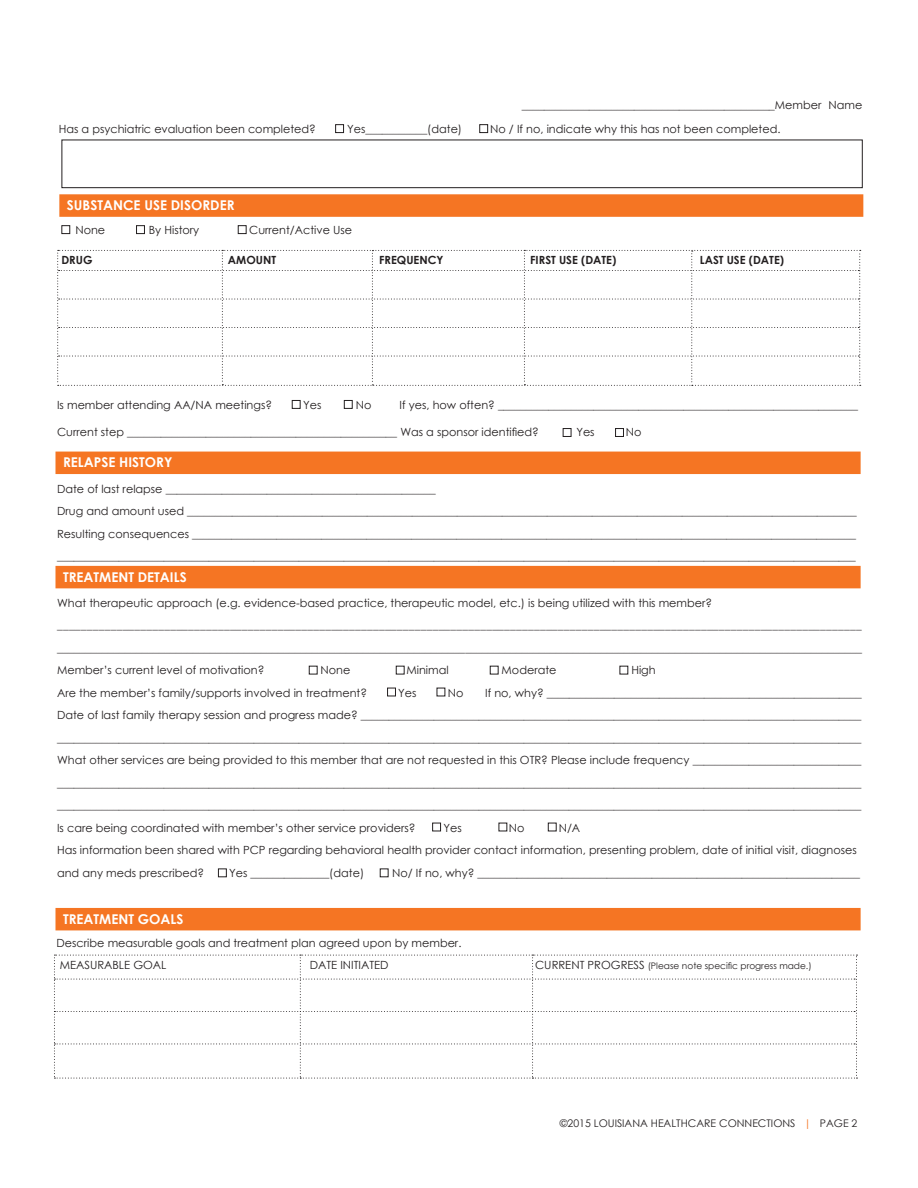
<style>
.page{position:relative;width:918px;height:1188px;background:#fff}
.page>*{position:absolute;margin:0;border:0;box-sizing:border-box;transform-origin:0 0}
.block_headline{font:700 13.5px "Century Gothic";color:#fff}
.body_text{font:11.25px/22.5px "Century Gothic";color:#231f20}
.t1{font:700 11.25px "Century Gothic";color:#231f20}
.block_headline-2{font:10.5px "Century Gothic";color:#231f20}
.t2{font:9px "Century Gothic";color:#231f20}
.s1{font-size:11.25px}
.s2{color:#f57523}
</style>
<div class="page">
<div style="left:59px;top:194px;width:804px;height:23px;background:#f57523"></div>
<div style="left:56px;top:452px;width:805px;height:22px;background:#f57523"></div>
<div style="left:56px;top:566px;width:805px;height:22px;background:#f57523"></div>
<div style="left:56px;top:908px;width:805px;height:22px;background:#f57523"></div>
<div style="left:61px;top:140px;width:802px;height:48px;border:1px solid #231f20"></div>
<svg style="left:57px;top:250px;width:804px;height:136px"></svg>
<div style="left:335px;top:124px;width:9px;height:9px;border:1px solid #231f20"></div>
<div style="left:292px;top:400px;width:9px;height:9px;border:1px solid #231f20"></div>
<div style="left:563px;top:428px;width:8px;height:9px;border:1px solid #231f20"></div>
<div style="left:615px;top:428px;width:9px;height:9px;border:1px solid #231f20"></div>
<div style="left:344px;top:400px;width:9px;height:9px;border:1px solid #231f20"></div>
<div style="left:61px;top:225px;width:9px;height:9px;border:1px solid #231f20"></div>
<div style="left:136px;top:225px;width:9px;height:9px;border:1px solid #231f20"></div>
<div style="left:238px;top:225px;width:9px;height:9px;border:1px solid #231f20"></div>
<div style="left:479px;top:124px;width:9px;height:9px;border:1px solid #231f20"></div>
<div style="left:309px;top:666px;width:9px;height:8px;border:1px solid #231f20"></div>
<div style="left:396px;top:666px;width:9px;height:8px;border:1px solid #231f20"></div>
<div style="left:432px;top:823px;width:9px;height:8px;border:1px solid #231f20"></div>
<div style="left:218px;top:869px;width:9px;height:8px;border:1px solid #231f20"></div>
<div style="left:387px;top:688px;width:9px;height:8px;border:1px solid #231f20"></div>
<div style="left:548px;top:823px;width:9px;height:8px;border:1px solid #231f20"></div>
<svg style="left:54px;top:955px;width:803px;height:124px"></svg>
<p class="body_text" style="left:522px;top:93px;width:342px">_____________________________________________Member Name</p>
<p class="body_text" style="left:59px;top:117px;width:259px">Has a psychiatric evaluation been completed?</p>
<p class="body_text" style="left:347px;top:117px;width:117px">Yes___________(date)</p>
<p class="body_text" style="left:490px;top:117px;width:292px">No / If no, indicate why this has not been completed.</p>
<p class="block_headline" style="left:67px;top:195px;width:169px">SUBSTANCE USE DISORDER</p>
<p class="body_text" style="left:75px;top:218px;width:31px">None</p>
<p class="body_text" style="left:149px;top:218px;width:52px">By History</p>
<p class="body_text" style="left:249px;top:218px;width:105px">Current/Active Use</p>
<p class="t1" style="left:61px;top:251px;width:33px">DRUG</p>
<p class="t1" style="left:228px;top:251px;width:50px">AMOUNT</p>
<p class="t1" style="left:379px;top:251px;width:66px">FREQUENCY</p>
<p class="t1" style="left:530px;top:252px;width:88px">FIRST USE (DATE)</p>
<p class="t1" style="left:700px;top:252px;width:86px">LAST USE (DATE)</p>
<p class="body_text" style="left:57px;top:393px;width:216px">Is member attending AA/NA meetings?</p>
<p class="body_text" style="left:303px;top:393px;width:20px">Yes</p>
<p class="body_text" style="left:356px;top:393px;width:17px">No</p>
<p class="body_text" style="left:400px;top:393px;width:460px">If yes, how often? ________________________________________________________________</p>
<p class="body_text" style="left:57px;top:420px;width:483px">Current step ________________________________________________ Was a sponsor identified?</p>
<p class="body_text" style="left:576px;top:420px;width:20px">Yes</p>
<p class="body_text" style="left:626px;top:420px;width:17px">No</p>
<p class="block_headline" style="left:63px;top:452px;width:111px">RELAPSE HISTORY</p>
<p class="body_text" style="left:57px;top:477px;width:380px">Date of last relapse ________________________________________________</p>
<p class="body_text" style="left:57px;top:500px;width:801px">Drug and amount used _______________________________________________________________________________________________________________________</p>
<p class="body_text" style="left:57px;top:522px;width:800px">Resulting consequences ______________________________________________________________________________________________________________________</p>
<p class="body_text" style="left:57px;top:545px;width:800px">______________________________________________________________________________________________________________________________________________</p>
<p class="body_text" style="left:57px;top:591px;width:657px">What therapeutic approach (e.g. evidence-based practice, therapeutic model, etc.) is being utilized with this member?</p>
<p class="body_text" style="left:57px;top:614px;width:806px">_______________________________________________________________________________________________________________________________________</p>
<p class="body_text" style="left:57px;top:636px;width:807px">______________________________________________________________________________________________________________________________________________</p>
<p class="body_text" style="left:57px;top:659px;width:209px">Member’s current level of motivation?</p>
<p class="body_text" style="left:321px;top:659px;width:31px">None</p>
<p class="body_text" style="left:406px;top:659px;width:44px">Minimal</p>
<p class="body_text" style="left:502px;top:659px;width:56px">Moderate</p>
<p class="body_text" style="left:631px;top:659px;width:26px">High</p>
<p class="body_text" style="left:57px;top:681px;width:312px">Are the member’s family/supports involved in treatment?</p>
<p class="body_text" style="left:398px;top:681px;width:20px">Yes</p>
<p class="body_text" style="left:448px;top:681px;width:17px">No</p>
<p class="body_text" style="left:485px;top:681px;width:378px">If no, why? ________________________________________________________</p>
<p class="body_text" style="left:57px;top:704px;width:806px">Date of last family therapy session and progress made? _________________________________________________________________________________________</p>
<p class="body_text" style="left:57px;top:726px;width:806px">_______________________________________________________________________________________________________________________________________________</p>
<p class="body_text" style="left:57px;top:749px;width:806px">What other services are being provided to this member that are not requested in this OTR? Please include frequency ______________________________</p>
<p class="body_text" style="left:57px;top:771px;width:806px">_______________________________________________________________________________________________________________________________________________</p>
<p class="body_text" style="left:57px;top:794px;width:806px">_______________________________________________________________________________________________________________________________________________</p>
<p class="body_text" style="left:57px;top:816px;width:360px">Is care being coordinated with member’s other service providers?</p>
<p class="body_text" style="left:444px;top:816px;width:20px">Yes</p>
<p class="body_text" style="left:509px;top:816px;width:17px">No</p>
<p class="body_text" style="left:559px;top:816px;width:23px">N/A</p>
<p class="body_text" style="left:57px;top:839px;width:801px">Has information been shared with PCP regarding behavioral health provider contact information, presenting problem, date of initial visit, diagnoses and any meds prescribed?</p>
<p class="block_headline" style="left:63px;top:566px;width:125px">TREATMENT DETAILS</p>
<p class="body_text" style="left:229px;top:861px;width:137px">Yes ______________(date)</p>
<p class="body_text" style="left:392px;top:861px;width:469px">No/ If no, why? ____________________________________________________________________</p>
<p class="block_headline" style="left:63px;top:909px;width:122px">TREATMENT GOALS</p>
<p class="body_text" style="left:57px;top:931px;width:406px">Describe measurable goals and treatment plan agreed upon by member.</p>
<p class="body_text" style="left:60px;top:954px;width:108px">MEASURABLE GOAL</p>
<p class="body_text" style="left:310px;top:954px;width:80px">DATE INITIATED</p>
<p class="t2" style="left:535px;top:960px;width:278px"><span class="s1">CURRENT PROGRESS</span> (Please note specific progress made.)</p>
<p class="block_headline-2" style="left:560px;top:1116px;width:299px">©2015 LOUISIANA HEALTHCARE CONNECTIONS <span class="s2">|</span> PAGE 2</p>
</div>
